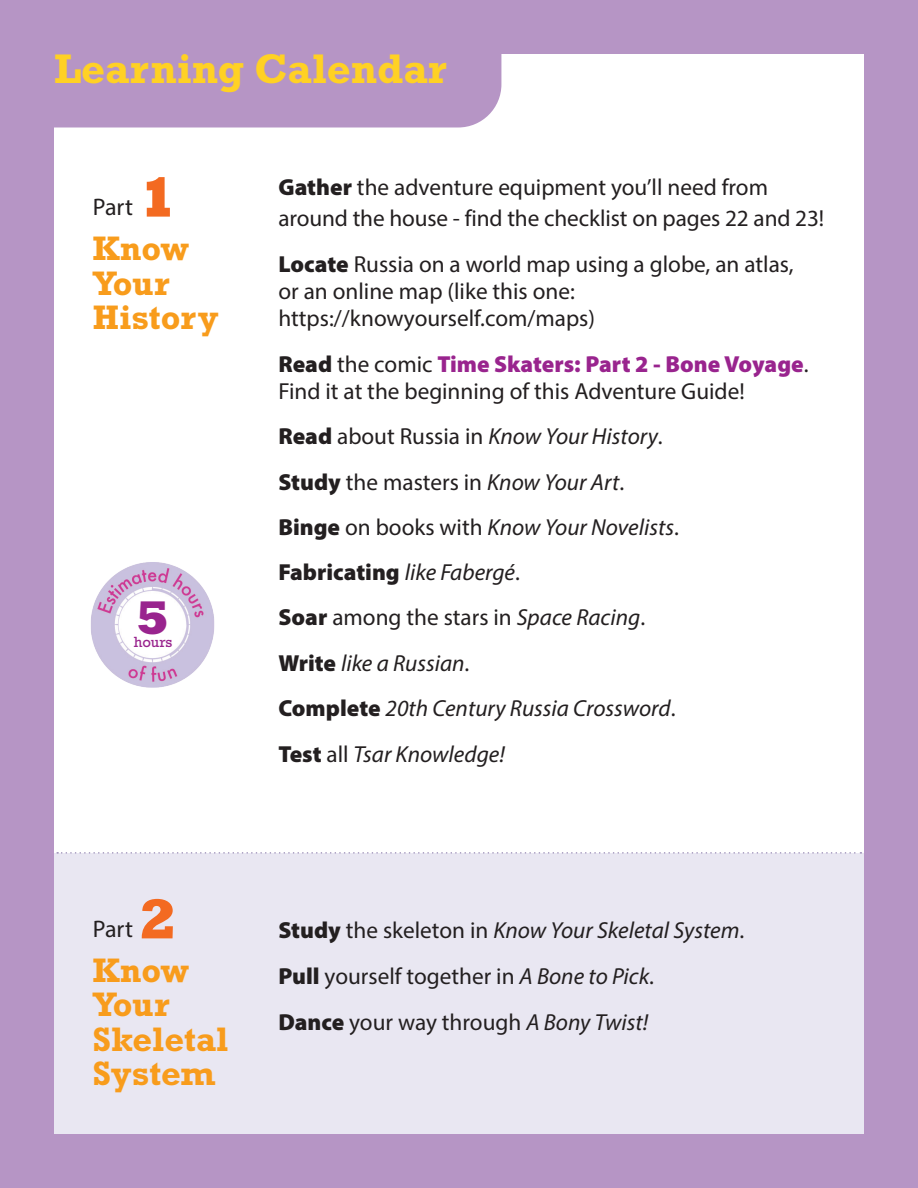
<style>
.page{position:relative;width:918px;height:1188px;background:#b695c5}
.page>*{position:absolute;margin:0;border:0;box-sizing:border-box;transform-origin:0 0}
.body_text_1{font:800 57px "Rockwell Std";color:#f36a21}
.t1{font:800 48px "Rockwell Std";color:#99248e}
.speech_text{font:700 42px "Rockwell Std";color:#ffd124}
.subtitle{font:700 34.5px/34.5px "Rockwell Std";color:#f89c1c}
.body_text_1-2{font:24px "Myriad Pro";color:#231f20}
.body_text_1-3{font:23.25px/27px "Myriad Pro";color:#231f20}
.body_text_1-4{font:italic 23.25px "Myriad Pro";color:#231f20}
.body_text_1-5{font:900 23.25px "Myriad Pro";color:#231f20}
.t2{font:15px "Rockwell Std";color:#99248e}
.s1{font-weight:900}
.s2{font-weight:900;color:#99248e}
.s3{font-weight:900;font-style:normal}
.s4{font-style:normal}
.s5{font-style:italic}
.s6{font-weight:400;font-style:italic}
.s7{font-weight:400}
</style>
<div class="page">
<div style="left:54px;top:54px;width:810px;height:1080px;background:#fff"></div>
<div style="left:54px;top:854px;width:810px;height:280px;background:#e9e7f2"></div>
<img style="left:91px;top:562px;width:124px;height:126px">
<svg style="left:57px;top:852px;width:804px;height:2px"></svg>
<div style="left:54px;top:54px;width:447px;height:73px;background:#b695c5"></div>
<p class="speech_text" style="left:54px;top:44px;width:394px">Learning Calendar</p>
<p class="body_text_1" style="left:138px;top:162px;width:41px">1</p>
<p class="subtitle" style="left:93px;top:231px;width:127px">Know<br>Your<br>History</p>
<p class="body_text_1-2" style="left:93px;top:192px;width:42px">Part</p>
<p class="t1" style="left:137px;top:587px;width:35px">5</p>
<p class="t2" style="left:134px;top:633px;width:40px">hours</p>
<p class="body_text_1-3" style="left:278px;top:171px;width:547px;line-height:31.5px"><span class="s1">Gather</span> the adventure equipment you’ll need from around the house - find the checklist on pages 22 and 23!</p>
<p class="body_text_1-3" style="left:278px;top:250px;width:517px"><span class="s1">Locate</span> Russia on a world map using a globe, an atlas, or an online map (like this one: https://knowyourself.com/maps)</p>
<p class="body_text_1-3" style="left:278px;top:350px;width:532px"><span class="s1">Read</span> the comic <span class="s2">Time Skaters: Part 2 - Bone Voyage</span>.<br>Find it at the beginning of this Adventure Guide!</p>
<p class="body_text_1-4" style="left:278px;top:422px;width:386px"><span class="s3">Read</span> <span class="s4">about Russia in</span> Know Your History<span class="s4">.</span></p>
<p class="body_text_1-3" style="left:278px;top:468px;width:347px"><span class="s1">Study</span> the masters in <span class="s5">Know Your Art</span>.</p>
<p class="body_text_1-4" style="left:278px;top:513px;width:402px"><span class="s3">Binge</span> <span class="s4">on books with</span> Know Your Novelists<span class="s4">.</span></p>
<p class="body_text_1-5" style="left:278px;top:556px;width:243px">Fabricating <span class="s6">like Fabergé</span><span class="s7">.</span></p>
<p class="body_text_1-3" style="left:278px;top:603px;width:368px"><span class="s1">Soar</span> among the stars in <span class="s5">Space Racing</span>.</p>
<p class="body_text_1-4" style="left:278px;top:649px;width:193px"><span class="s3">Write</span> like a Russian<span class="s4">.</span></p>
<p class="body_text_1-4" style="left:278px;top:694px;width:399px"><span class="s3">Complete</span> 20th Century Russia Crossword<span class="s4">.</span></p>
<p class="body_text_1-4" style="left:278px;top:740px;width:228px"><span class="s3">Test</span> <span class="s4">all</span> Tsar Knowledge!</p>
<p class="body_text_1" style="left:138px;top:884px;width:41px">2</p>
<p class="subtitle" style="left:93px;top:953px;width:137px">Know<br>Your<br>Skeletal<br>System</p>
<p class="body_text_1-2" style="left:93px;top:914px;width:42px">Part</p>
<p class="body_text_1-4" style="left:278px;top:916px;width:467px"><span class="s3">Study</span> <span class="s4">the skeleton in</span> Know Your Skeletal System<span class="s4">.</span></p>
<p class="body_text_1-3" style="left:278px;top:962px;width:377px"><span class="s1">Pull</span> yourself together in <span class="s5">A Bone to Pick</span>.</p>
<p class="body_text_1-3" style="left:278px;top:1008px;width:371px"><span class="s1">Dance</span> your way through <span class="s5">A Bony Twist!</span></p>
</div>
